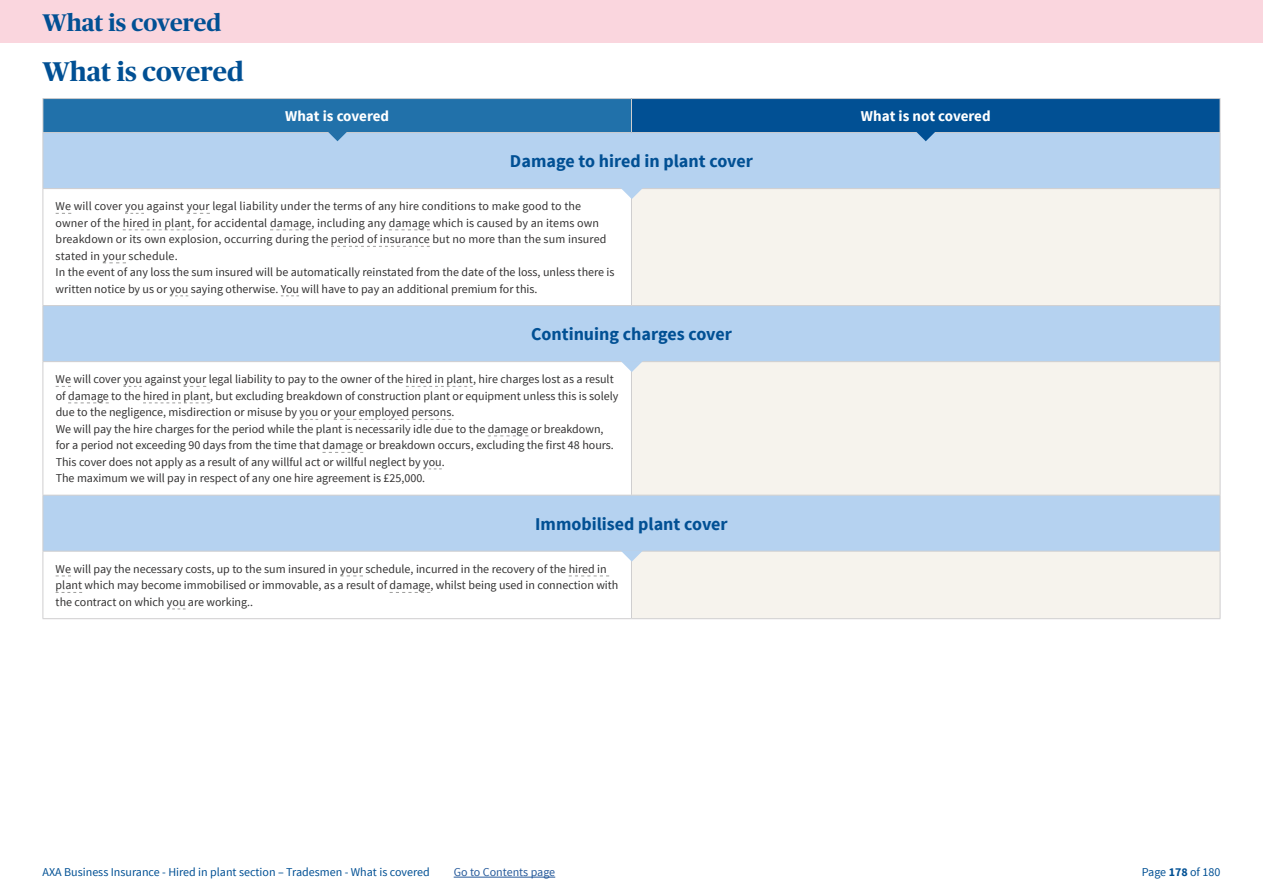
<style>
.page{position:relative;width:1263px;height:893px;background:#fff}
.page>*{position:absolute;margin:0;border:0;box-sizing:border-box;transform-origin:0 0}
.t1{font:700 27px "Publico Headline";color:#015094}
.t2{font:700 24px "Publico Headline";color:#015094}
.t3{font:700 18px "Source Sans Pro";color:#015094}
.t4{font:700 15px "Source Sans Pro";color:#fff}
.t5{font:12px/16.5px "Source Sans Pro";color:#333232}
.t6{font:12px "Source Sans Pro";color:#015094}
.t7{font:12px "Source Sans Pro";color:#265a9b}
.s1{font-weight:700}
</style>
<div class="page">
<div style="left:0;top:0;width:1263px;height:43px;background:#fad6de"></div>
<hr style="left:454px;top:877px;width:101px;height:1px;background:#265a9b">
<div style="left:43px;top:99px;width:588px;height:34px;background:#2171aa"></div>
<div style="left:631px;top:99px;width:589px;height:34px;background:#015094"></div>
<svg style="left:44px;top:133px;width:1176px;height:418px"></svg>
<svg style="left:631px;top:189px;width:589px;height:429px;fill:#f6f3ed"></svg>
<hr style="left:43px;top:133px;width:1px;height:55px;background:#cfcecf">
<hr style="left:1220px;top:133px;width:1px;height:55px;background:#cfcecf">
<hr style="left:43px;top:188px;width:588px;height:1px;background:#cfcecf">
<hr style="left:631px;top:188px;width:589px;height:1px;background:#cfcecf">
<hr style="left:43px;top:305px;width:588px;height:1px;background:#cfcecf">
<hr style="left:43px;top:306px;width:1px;height:55px;background:#cfcecf">
<hr style="left:631px;top:305px;width:589px;height:1px;background:#cfcecf">
<hr style="left:1220px;top:306px;width:1px;height:55px;background:#cfcecf">
<hr style="left:43px;top:361px;width:588px;height:1px;background:#cfcecf">
<hr style="left:631px;top:361px;width:589px;height:1px;background:#cfcecf">
<hr style="left:43px;top:495px;width:588px;height:1px;background:#cfcecf">
<hr style="left:43px;top:495px;width:1px;height:56px;background:#cfcecf">
<hr style="left:631px;top:495px;width:589px;height:1px;background:#cfcecf">
<hr style="left:1220px;top:495px;width:1px;height:56px;background:#cfcecf">
<hr style="left:43px;top:551px;width:588px;height:1px;background:#cfcecf">
<hr style="left:631px;top:551px;width:589px;height:1px;background:#cfcecf">
<hr style="left:43px;top:618px;width:588px;height:1px;background:#cfcecf">
<hr style="left:631px;top:618px;width:589px;height:1px;background:#cfcecf">
<hr style="left:631px;top:98px;width:589px;height:1px;background:#cfcecf">
<hr style="left:1220px;top:99px;width:1px;height:33px;background:#cfcecf">
<hr style="left:631px;top:132px;width:589px;height:1px;background:#cfcecf">
<hr style="left:43px;top:98px;width:588px;height:1px;background:#cfcecf">
<hr style="left:43px;top:99px;width:1px;height:33px;background:#cfcecf">
<hr style="left:631px;top:99px;width:1px;height:33px;background:#cfcecf">
<hr style="left:43px;top:132px;width:588px;height:1px;background:#cfcecf">
<hr style="left:1220px;top:189px;width:1px;height:116px;background:#cfcecf">
<hr style="left:1220px;top:362px;width:1px;height:133px;background:#cfcecf">
<hr style="left:1220px;top:552px;width:1px;height:66px;background:#cfcecf">
<hr style="left:43px;top:189px;width:1px;height:116px;background:#cfcecf">
<hr style="left:631px;top:189px;width:1px;height:116px;background:#cfcecf">
<hr style="left:43px;top:362px;width:1px;height:133px;background:#cfcecf">
<hr style="left:631px;top:362px;width:1px;height:133px;background:#cfcecf">
<hr style="left:43px;top:552px;width:1px;height:66px;background:#cfcecf">
<hr style="left:631px;top:552px;width:1px;height:66px;background:#cfcecf">
<svg style="left:56px;top:213px;width:15px;height:1px"></svg>
<svg style="left:125px;top:213px;width:19px;height:1px"></svg>
<svg style="left:187px;top:213px;width:23px;height:1px"></svg>
<svg style="left:123px;top:229px;width:69px;height:1px"></svg>
<svg style="left:270px;top:229px;width:41px;height:1px"></svg>
<svg style="left:389px;top:229px;width:41px;height:1px"></svg>
<svg style="left:331px;top:246px;width:99px;height:1px"></svg>
<svg style="left:103px;top:262px;width:23px;height:1px"></svg>
<svg style="left:170px;top:295px;width:18px;height:1px"></svg>
<svg style="left:281px;top:295px;width:18px;height:1px"></svg>
<svg style="left:56px;top:386px;width:15px;height:1px"></svg>
<svg style="left:123px;top:386px;width:19px;height:1px"></svg>
<svg style="left:184px;top:386px;width:22px;height:1px"></svg>
<svg style="left:406px;top:386px;width:67px;height:1px"></svg>
<svg style="left:68px;top:402px;width:41px;height:1px"></svg>
<svg style="left:143px;top:402px;width:67px;height:1px"></svg>
<svg style="left:300px;top:419px;width:18px;height:1px"></svg>
<svg style="left:334px;top:419px;width:117px;height:1px"></svg>
<svg style="left:488px;top:435px;width:40px;height:1px"></svg>
<svg style="left:322px;top:452px;width:41px;height:1px"></svg>
<svg style="left:423px;top:468px;width:19px;height:1px"></svg>
<svg style="left:340px;top:576px;width:23px;height:1px"></svg>
<svg style="left:569px;top:576px;width:40px;height:1px"></svg>
<svg style="left:56px;top:592px;width:26px;height:1px"></svg>
<svg style="left:390px;top:592px;width:40px;height:1px"></svg>
<svg style="left:167px;top:609px;width:19px;height:1px"></svg>
<svg style="left:326px;top:132px;width:22px;height:9px"></svg>
<svg style="left:915px;top:132px;width:22px;height:9px"></svg>
<svg style="left:621px;top:188px;width:22px;height:11px"></svg>
<svg style="left:621px;top:361px;width:22px;height:11px"></svg>
<svg style="left:621px;top:551px;width:22px;height:11px"></svg>
<h2 class="t2" style="left:43px;top:5px;width:180px">What is covered</h2>
<h1 class="t1" style="left:43px;top:52px;width:203px">What is covered</h1>
<p class="t4" style="left:285px;top:107px;width:106px">What is covered</p>
<p class="t4" style="left:861px;top:107px;width:131px">What is not covered</p>
<h3 class="t3" style="left:510px;top:150px;width:245px">Damage to hired in plant cover</h3>
<p class="t5" style="left:56px;top:198px;width:560px">We will cover you against your legal liability under the terms of any hire conditions to make good to the owner of the hired in plant, for accidental damage, including any damage which is caused by an items own breakdown or its own explosion, occurring during the period of insurance but no more than the sum insured stated in your schedule.<br>In the event of any loss the sum insured will be automatically reinstated from the date of the loss, unless there is written notice by us or you saying otherwise. You will have to pay an additional premium for this.</p>
<h3 class="t3" style="left:531px;top:323px;width:202px">Continuing charges cover</h3>
<p class="t5" style="left:56px;top:371px;width:564px">We will cover you against your legal liability to pay to the owner of the hired in plant, hire charges lost as a result of damage to the hired in plant, but excluding breakdown of construction plant or equipment unless this is solely due to the negligence, misdirection or misuse by you or your employed persons.<br>We will pay the hire charges for the period while the plant is necessarily idle due to the damage or breakdown, for a period not exceeding 90 days from the time that damage or breakdown occurs, excluding the first 48 hours.<br>This cover does not apply as a result of any willful act or willful neglect by you.<br>The maximum we will pay in respect of any one hire agreement is £25,000.</p>
<h3 class="t3" style="left:535px;top:512px;width:194px">Immobilised plant cover</h3>
<p class="t5" style="left:56px;top:561px;width:564px">We will pay the necessary costs, up to the sum insured in your schedule, incurred in the recovery of the hired in plant which may become immobilised or immovable, as a result of damage, whilst being used in connection with the contract on which you are working..</p>
<p class="t6" style="left:43px;top:865px;width:389px">AXA Business Insurance - Hired in plant section – Tradesmen - What is covered</p>
<p class="t7" style="left:454px;top:865px;width:103px">Go to Contents page</p>
<p class="t6" style="left:1142px;top:865px;width:80px">Page <span class="s1">178</span> of 180</p>
</div>
